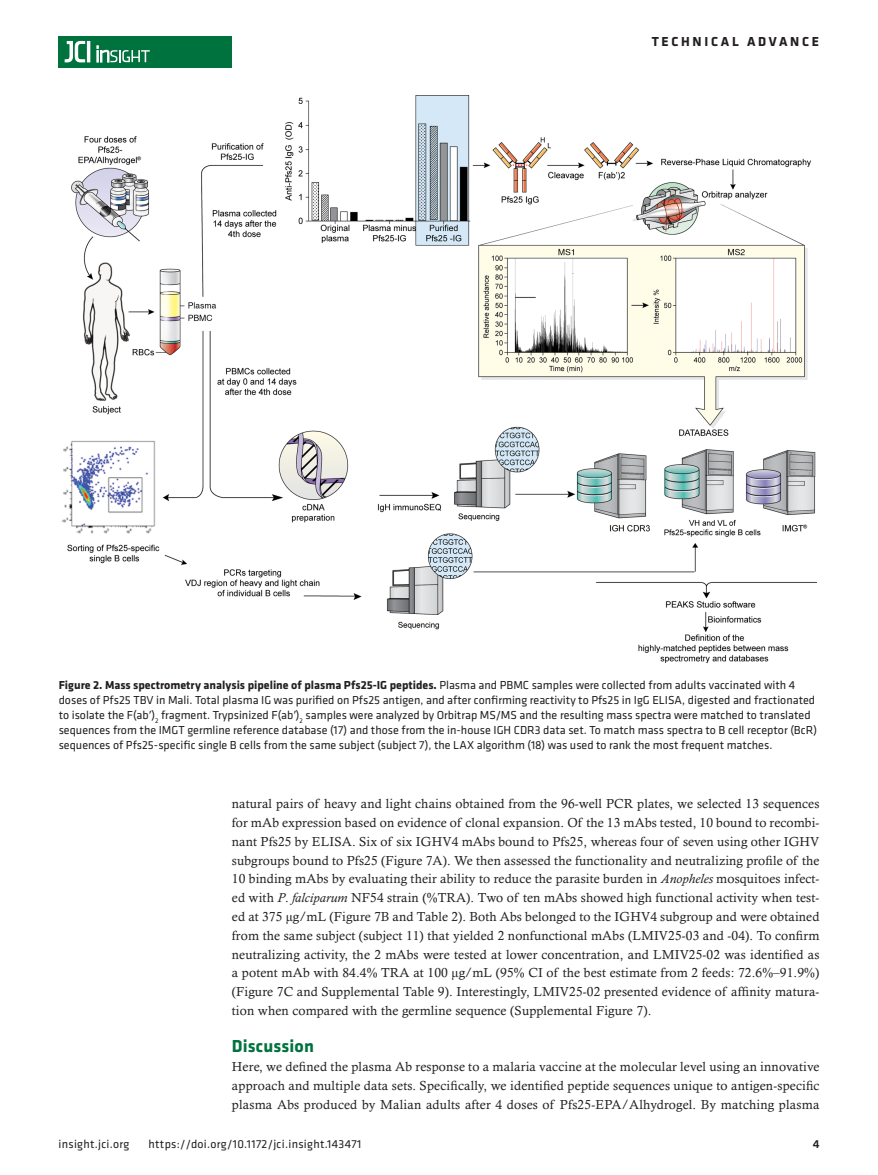
<style>
.page{position:relative;width:878px;height:1175px;background:#fff}
.page>*{position:absolute;margin:0;border:0;box-sizing:border-box;transform-origin:0 0}
.t1{font:700 18px "Klavika";letter-spacing:.01em;color:#00723e}
.t2{font:700 13.5px "Klavika Basic";letter-spacing:.2em;color:#231f20}
.t3{font:13.2px/18.8px "Calisto MT Std";letter-spacing:.01em;color:#231f20;text-align:justify}
.t4{font:12px/15px "Klavika Basic";color:#231f20}
.t5{font:12px "Klavika Basic";letter-spacing:.025em;color:#231f20}
.t6{font:500 12px "Klavika Basic";color:#231f20}
.s1{font-weight:700}
.s2{font-family:"Times New Roman"}
.s3{font-style:italic}
</style>
<div class="page">
<div style="left:59px;top:36px;width:173px;height:31px;background:#00723e"></div>
<hr style="left:87px;top:41px;width:3px;height:21px;background:#fff">
<svg style="left:64px;top:41px;width:21px;height:22px"></svg>
<svg style="left:97px;top:46px;width:53px;height:16px"></svg>
<img style="left:62px;top:96px;width:754px;height:566px">
<p class="t2" style="left:651px;top:32px;width:169px">TECHNICAL ADVANCE</p>
<p class="t4" style="left:59px;top:676px;width:759px"><span class="s1">Figure 2. Mass spectrometry analysis pipeline of plasma Pfs25-IG peptides.</span> Plasma and PBMC samples were collected from adults vaccinated with 4 doses of Pfs25 TBV in Mali. Total plasma IG was purified on Pfs25 antigen, and after confirming reactivity to Pfs25 in IgG ELISA, digested and fractionated to isolate the F(ab<span class="s2">′</span>)<sub>2</sub> fragment. Trypsinized F(ab<span class="s2">′</span>)<sub>2</sub> samples were analyzed by Orbitrap MS/MS and the resulting mass spectra were matched to translated sequences from the IMGT germline reference database (17) and those from the in-house IGH CDR3 data set. To match mass spectra to B cell receptor (BcR) sequences of Pfs25-specific single B cells from the same subject (subject 7), the LAX algorithm (18) was used to rank the most frequent matches.</p>
<p class="t3" style="left:232px;top:794px;width:589px">natural pairs of heavy and light chains obtained from the 96-well PCR plates, we selected 13 sequences for mAb expression based on evidence of clonal expansion. Of the 13 mAbs tested, 10 bound to recombi&shy;nant Pfs25 by ELISA. Six of six IGHV4 mAbs bound to Pfs25, whereas four of seven using other IGHV subgroups bound to Pfs25 (Figure 7A). We then assessed the functionality and neutralizing profile of the 10 binding mAbs by evaluating their ability to reduce the parasite burden in <span class="s3">Anopheles</span> mosquitoes infect&shy;ed with <span class="s3">P</span>. <span class="s3">falciparum</span> NF54 strain (%TRA). Two of ten mAbs showed high functional activity when test&shy;ed at 375 <span class="s2">μ</span>g/mL (Figure 7B and Table 2). Both Abs belonged to the IGHV4 subgroup and were obtained from the same subject (subject 11) that yielded 2 nonfunctional mAbs (LMIV25-03 and -04). To confirm neutralizing activity, the 2 mAbs were tested at lower concentration, and LMIV25-02 was identified as a potent mAb with 84.4% TRA at 100 <span class="s2">μ</span>g/mL (95% CI of the best estimate from 2 feeds: 72.6%–91.9%) (Figure 7C and Supplemental Table 9). Interestingly, LMIV25-02 presented evidence of affinity matura&shy;tion when compared with the germline sequence (Supplemental Figure 7).</p>
<h1 class="t1" style="left:232px;top:1033px;width:84px">Discussion</h1>
<p class="t3" style="left:232px;top:1057px;width:589px">Here, we defined the plasma Ab response to a malaria vaccine at the molecular level using an innovative approach and multiple data sets. Specifically, we identified peptide sequences unique to antigen-specific plasma Abs produced by Malian adults after 4 doses of Pfs25-EPA/Alhydrogel. By matching plasma</p>
<p class="t5" style="left:58px;top:1135px;width:72px">insight.jci.org</p>
<p class="t5" style="left:148px;top:1135px;width:214px">https://doi.org/10.1172/jci.insight.143471</p>
<p class="t6" style="left:812px;top:1135px;width:8px">4</p>
</div>
